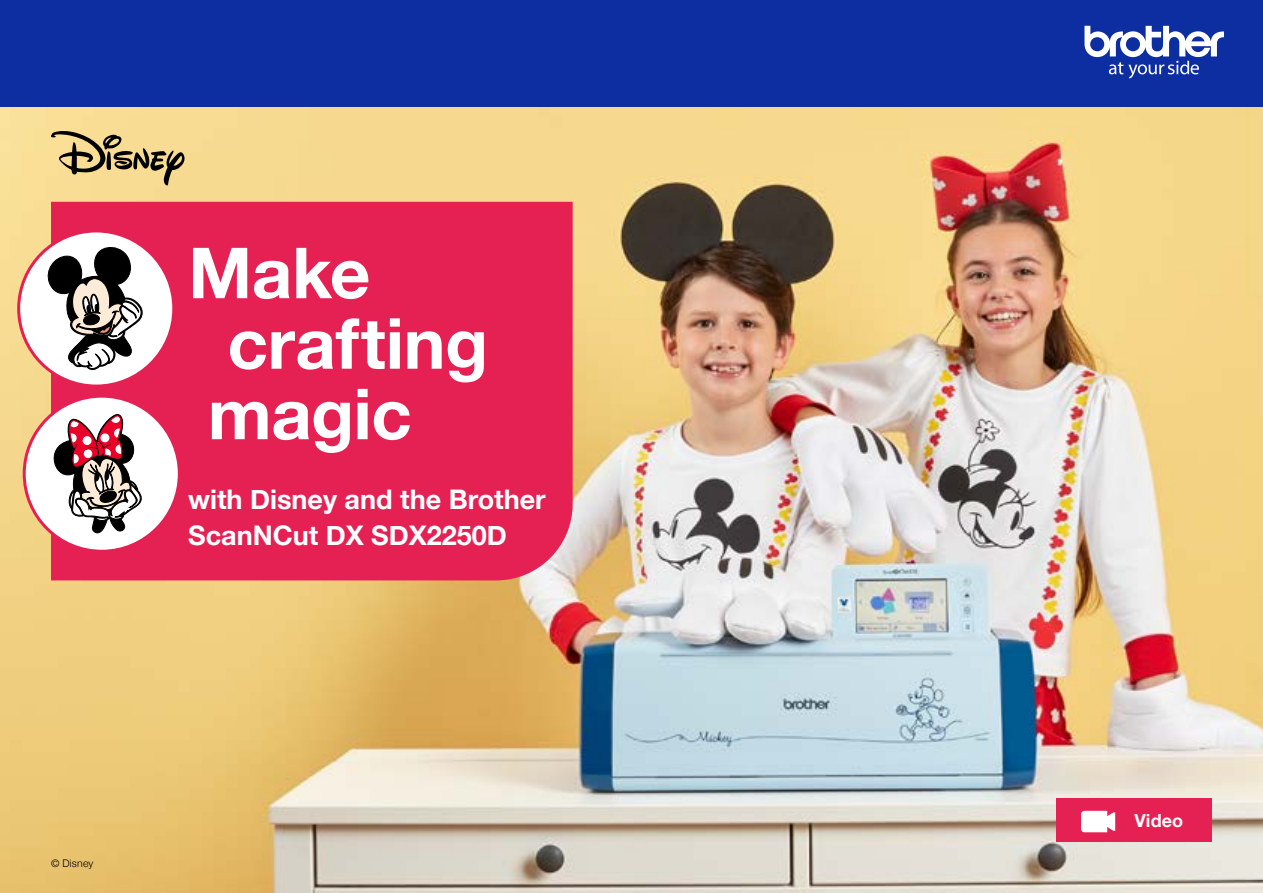
<style>
.page{position:relative;width:1263px;height:893px;background:#fff}
.page>*{position:absolute;margin:0;border:0;box-sizing:border-box;transform-origin:0 0}
.t1{font:700 70.5px/70.5px "Helvetica Neue";letter-spacing:-.005em;color:#fff}
.t2{font:700 27px/36px "Helvetica Neue";color:#fff}
.t3{font:700 18px "Helvetica Neue";letter-spacing:.01em;color:#fff}
.t4{font:300 10.5px "Helvetica Neue";letter-spacing:.02em;color:#000}
</style>
<div class="page">
<img style="left:0;top:106px;width:1263px;height:787px">
<div style="left:51px;top:202px;width:522px;height:378px;background:#e52053"></div>
<div style="left:19px;top:231px;width:155px;height:155px;background:#fff;border-radius:50%"></div>
<div style="left:17px;top:229px;width:158px;height:159px;border:3px solid #e52053;border-radius:50%"></div>
<div style="left:24px;top:396px;width:155px;height:155px;background:#fff;border-radius:50%"></div>
<div style="left:23px;top:395px;width:158px;height:158px;border:3px solid #e52053;border-radius:50%"></div>
<svg style="left:45px;top:243px;width:97px;height:128px"></svg>
<svg style="left:42px;top:414px;width:106px;height:121px"></svg>
<svg style="left:51px;top:130px;width:134px;height:56px;background:#bfa971"></svg>
<div style="left:0;top:0;width:1263px;height:106px;background:#0d2ea0"></div>
<svg style="left:1084px;top:26px;width:140px;height:53px"></svg>
<div style="left:1057px;top:799px;width:155px;height:43px;background:#e52053"></div>
<svg style="left:1081px;top:811px;width:34px;height:21px"></svg>
<h1 class="t1" style="left:188px;top:240px;width:301px">Make crafting magic</h1>
<p class="t2" style="left:188px;top:482px;width:359px">with Disney and the Brother<br>ScanNCut DX SDX2250D</p>
<p class="t4" style="left:51px;top:855px;width:44px">© Disney</p>
<p class="t3" style="left:1134px;top:807px;width:50px">Video</p>
</div>
